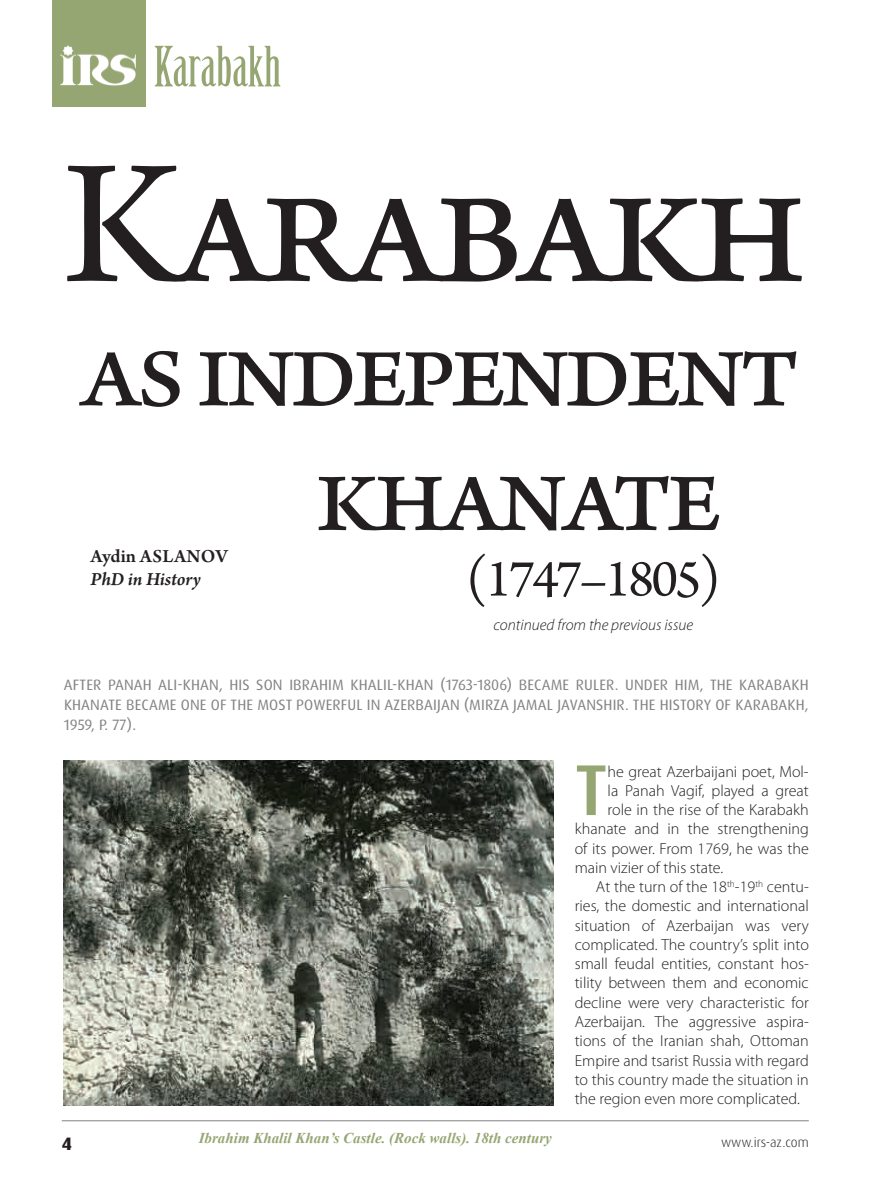
<style>
.page{position:relative;width:894px;height:1191px;background:#fff}
.page>*{position:absolute;margin:0;border:0;box-sizing:border-box;transform-origin:0 0}
.t1{font:186px "Arno Pro";letter-spacing:-.05em;color:#231f20}
.t2{font:120px/124.5px "Arno Pro";letter-spacing:-.05em;color:#231f20}
.t3{font:500 72px "Dax Pro";color:#96a673}
.t4{font:55.2px "Arno Pro";letter-spacing:-.05em;color:#231f20}
.t5{font:54.15px "Birch Std";color:#96a673}
.t6{font:600 19.5px "Arno Pro";letter-spacing:.005em;color:#231f20}
.t7{font:italic 600 19.5px "Arno Pro";letter-spacing:-.005em;color:#231f20}
.t8{font:800 18px "Dax Pro";color:#231f20}
.t9{font:300 16.05px "Myriad Pro";color:#231f20}
.t10{font:italic 300 15.75px "Myriad Pro";color:#231f20}
.t11{font:15px/20.2px "Dax Pro";letter-spacing:.01em;color:#808285;text-align:justify}
.t12{font:italic 700 15px "Times New Roman";color:#96a673}
.t13{font:300 13.5px "Dax Pro";color:#231f20}
</style>
<div class="page">
<hr style="left:62px;top:1120px;width:746px;height:1px;background:#808285">
<div style="left:52px;top:0;width:94px;height:106px;background:#96a673"></div>
<img style="left:60px;top:45px;width:76px;height:41px">
<img style="left:64px;top:760px;width:489px;height:346px">
<h3 class="t5" style="left:154px;top:46px;width:128px">Karabakh</h3>
<h1 class="t1" style="left:62px;top:108px;width:746px">Karabakh</h1>
<h2 class="t2" style="left:314px;top:301px;width:486px;text-indent:-235px">as independent khanate</h2>
<h3 class="t4" style="left:465px;top:544px;width:257px">(1747–1805)</h3>
<p class="t6" style="left:90px;top:544px;width:139px">Aydin ASLANOV</p>
<p class="t7" style="left:90px;top:572px;width:112px">PhD in History</p>
<p class="t10" style="left:493px;top:619px;width:201px">continued from the previous issue</p>
<p class="t11" style="left:64px;top:675px;width:746px">AFTER PANAH ALI-KHAN, HIS SON IBRAHIM KHALIL-KHAN (1763-1806) BECAME RULER. UNDER HIM, THE KARABAKH KHANATE BECAME ONE OF THE MOST POWERFUL IN AZERBAIJAN (MIRZA JAMAL JAVANSHIR. THE HISTORY OF KARABAKH, 1959, P. 77).</p>
<h3 class="t3" style="left:574px;top:759px;width:34px">T</h3>
<p class="t9" style="left:607px;top:765px;width:202px">he great Azerbaijani poet, Mol-</p>
<p class="t9" style="left:607px;top:784px;width:202px">la Panah Vagif, played a great</p>
<p class="t9" style="left:607px;top:803px;width:202px">role in the rise of the Karabakh</p>
<p class="t9" style="left:574px;top:823px;width:235px">khanate and in the strengthening</p>
<p class="t9" style="left:574px;top:842px;width:235px">of its power. From 1769, he was the</p>
<p class="t9" style="left:574px;top:861px;width:150px">main vizier of this state.</p>
<p class="t9" style="left:595px;top:880px;width:214px">At the turn of the 18<sup>th</sup>-19<sup>th</sup> centu-</p>
<p class="t9" style="left:574px;top:900px;width:235px">ries, the domestic and international</p>
<p class="t9" style="left:574px;top:919px;width:235px">situation of Azerbaijan was very</p>
<p class="t9" style="left:574px;top:938px;width:235px">complicated. The country’s split into</p>
<p class="t9" style="left:574px;top:957px;width:235px">small feudal entities, constant hos-</p>
<p class="t9" style="left:574px;top:977px;width:235px">tility between them and economic</p>
<p class="t9" style="left:574px;top:996px;width:235px">decline were very characteristic for</p>
<p class="t9" style="left:574px;top:1015px;width:235px">Azerbaijan. The aggressive aspira-</p>
<p class="t9" style="left:574px;top:1034px;width:235px">tions of the Iranian shah, Ottoman</p>
<p class="t9" style="left:574px;top:1054px;width:235px">Empire and tsarist Russia with regard</p>
<p class="t9" style="left:574px;top:1073px;width:235px">to this country made the situation in</p>
<p class="t9" style="left:574px;top:1092px;width:227px">the region even more complicated.</p>
<p class="t12" style="left:199px;top:1130px;width:354px">Ibrahim Khalil Khan’s Castle. (Rock walls). 18th century</p>
<p class="t8" style="left:62px;top:1135px;width:12px">4</p>
<p class="t13" style="left:720px;top:1136px;width:89px">www.irs-az.com</p>
</div>
